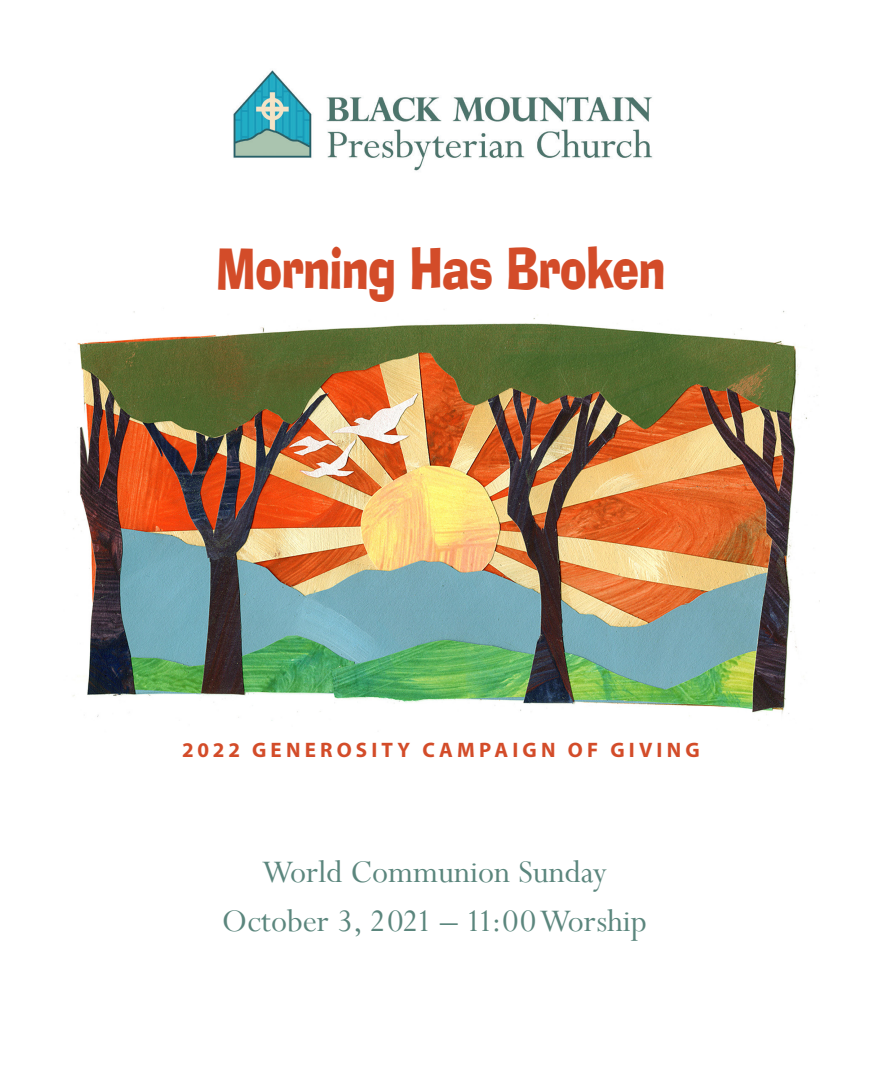
<style>
.page{position:relative;width:882px;height:1071px;background:#fff}
.page>*{position:absolute;margin:0;border:0;box-sizing:border-box;transform-origin:0 0}
.t1{font:56px "Ad Lib BT";letter-spacing:-.02em;color:#d34c29;scale:.77 1}
.Body_Text_Indent{font:35px "Perpetua";color:#5b867d}
.t2{font:700 21px "Myriad Pro";letter-spacing:.2em;color:#d34c29}
</style>
<div class="page">
<img style="left:233px;top:70px;width:420px;height:101px">
<img style="left:68px;top:311px;width:750px;height:410px">
<p class="t1" style="left:216px;top:232px;width:586px">Morning Has Broken</p>
<p class="t2" style="left:182px;top:736px;width:519px">2022 GENEROSITY CAMPAIGN OF GIVING</p>
<p class="Body_Text_Indent" style="left:262px;top:849px;width:347px">World Communion Sunday</p>
<p class="Body_Text_Indent" style="left:222px;top:898px;width:427px">October 3, 2021 – 11:00 Worship</p>
</div>
